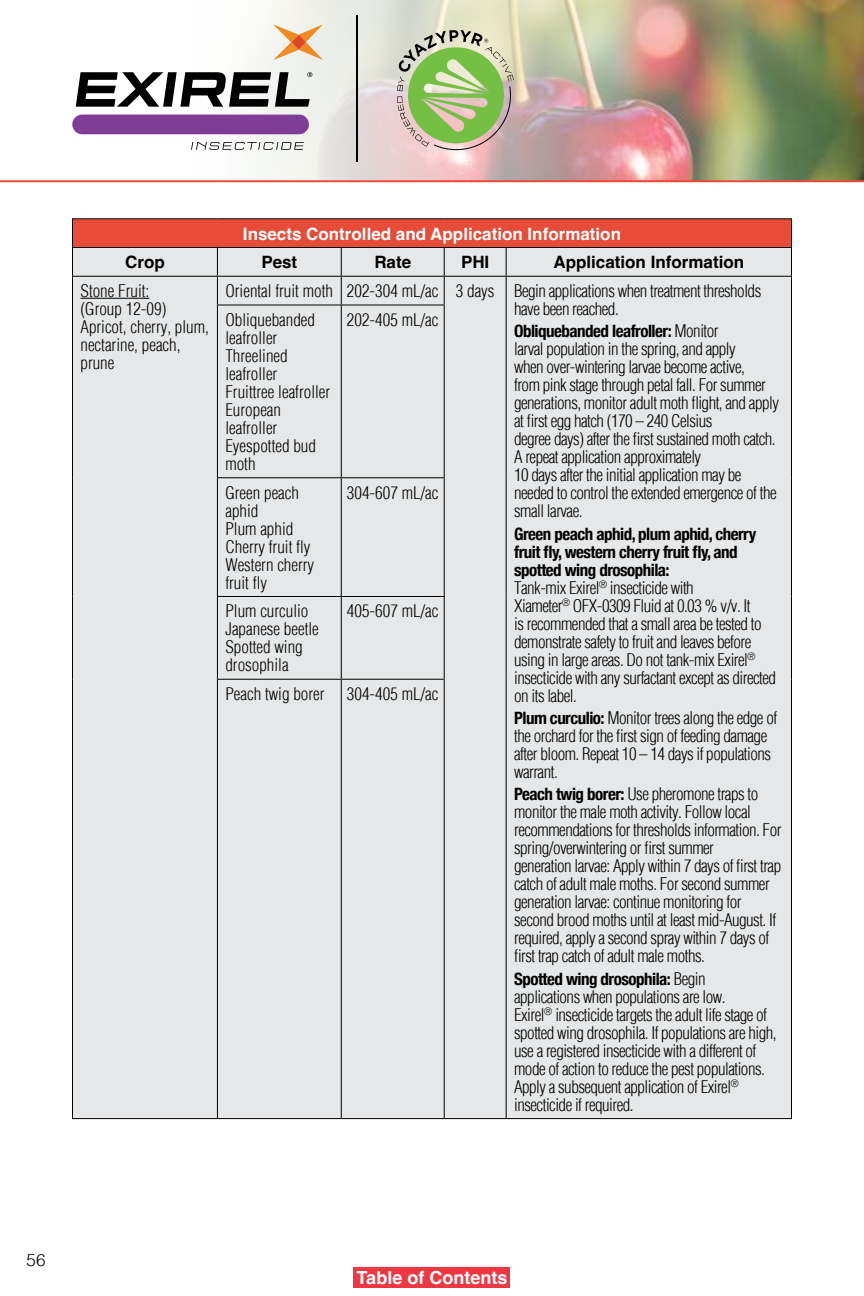
<style>
.page{position:relative;width:864px;height:1296px;background:#fff}
.page>*{position:absolute;margin:0;border:0;box-sizing:border-box;transform-origin:0 0}
.t1{font:700 18px "Helvetica";color:#fff}
.t2{font:300 condensed 17px/18px "Helvetica";letter-spacing:-.03em;color:#000}
.t3{font:300 condensed 17px/18px "Helvetica";color:#000}
.t4{font:700 condensed 17px/18px "Helvetica Neue";letter-spacing:-.03em;color:#000}
.t5{font:700 17px "Helvetica";color:#fff}
.t6{font:700 17px "Helvetica";color:#000}
.t7{font:300 17px "Helvetica";color:#000}
.s1{font-family:"Helvetica";font-weight:300}
.s2{font-family:"Helvetica Neue";font-weight:700}
</style>
<div class="page">
<div style="left:72px;top:219px;width:720px;height:29px;background:#e64c38"></div>
<div style="left:73px;top:248px;width:718px;height:870px;background:#e6e7e8"></div>
<hr style="left:72px;top:218px;width:145px;height:1px;background:#000">
<hr style="left:217px;top:218px;width:124px;height:1px;background:#000">
<hr style="left:341px;top:218px;width:103px;height:1px;background:#000">
<hr style="left:444px;top:218px;width:62px;height:1px;background:#000">
<hr style="left:506px;top:218px;width:286px;height:1px;background:#000">
<hr style="left:72px;top:247px;width:145px;height:1px;background:#000">
<hr style="left:217px;top:247px;width:124px;height:1px;background:#000">
<hr style="left:341px;top:247px;width:103px;height:1px;background:#000">
<hr style="left:444px;top:247px;width:62px;height:1px;background:#000">
<hr style="left:506px;top:247px;width:286px;height:1px;background:#000">
<hr style="left:72px;top:276px;width:145px;height:1px;background:#000">
<svg style="left:72px;top:219px;width:1px;height:86px"></svg>
<hr style="left:217px;top:276px;width:124px;height:1px;background:#000">
<svg style="left:217px;top:248px;width:1px;height:56px"></svg>
<hr style="left:341px;top:276px;width:103px;height:1px;background:#000">
<svg style="left:341px;top:248px;width:1px;height:56px"></svg>
<hr style="left:444px;top:276px;width:62px;height:1px;background:#000">
<svg style="left:444px;top:248px;width:1px;height:56px"></svg>
<hr style="left:506px;top:276px;width:286px;height:1px;background:#000">
<svg style="left:506px;top:248px;width:1px;height:57px"></svg>
<svg style="left:791px;top:219px;width:1px;height:86px"></svg>
<hr style="left:72px;top:305px;width:1px;height:173px;background:#000">
<hr style="left:217px;top:304px;width:124px;height:2px;background:#000">
<hr style="left:217px;top:306px;width:1px;height:171px;background:#000">
<hr style="left:341px;top:304px;width:104px;height:2px;background:#000">
<hr style="left:341px;top:306px;width:1px;height:171px;background:#000">
<hr style="left:444px;top:306px;width:1px;height:171px;background:#000">
<hr style="left:506px;top:305px;width:1px;height:173px;background:#000">
<hr style="left:791px;top:305px;width:1px;height:173px;background:#000">
<hr style="left:72px;top:478px;width:1px;height:118px;background:#000">
<hr style="left:217px;top:477px;width:124px;height:1px;background:#000">
<hr style="left:217px;top:478px;width:1px;height:118px;background:#000">
<hr style="left:341px;top:477px;width:104px;height:1px;background:#000">
<hr style="left:341px;top:478px;width:1px;height:118px;background:#000">
<hr style="left:444px;top:478px;width:1px;height:118px;background:#000">
<hr style="left:506px;top:478px;width:1px;height:118px;background:#000">
<hr style="left:791px;top:478px;width:1px;height:118px;background:#000">
<hr style="left:72px;top:596px;width:1px;height:83px;background:#000">
<hr style="left:217px;top:596px;width:124px;height:1px;background:#000">
<hr style="left:217px;top:597px;width:1px;height:82px;background:#000">
<hr style="left:341px;top:596px;width:104px;height:1px;background:#000">
<hr style="left:341px;top:597px;width:1px;height:82px;background:#000">
<hr style="left:444px;top:597px;width:1px;height:82px;background:#000">
<hr style="left:506px;top:596px;width:1px;height:83px;background:#000">
<hr style="left:791px;top:596px;width:1px;height:83px;background:#000">
<hr style="left:72px;top:679px;width:1px;height:439px;background:#000">
<hr style="left:217px;top:679px;width:124px;height:1px;background:#000">
<hr style="left:217px;top:680px;width:1px;height:438px;background:#000">
<hr style="left:341px;top:679px;width:104px;height:1px;background:#000">
<hr style="left:341px;top:680px;width:1px;height:438px;background:#000">
<hr style="left:444px;top:680px;width:1px;height:438px;background:#000">
<hr style="left:506px;top:679px;width:1px;height:439px;background:#000">
<hr style="left:791px;top:679px;width:1px;height:439px;background:#000">
<hr style="left:72px;top:1118px;width:145px;height:1px;background:#000">
<hr style="left:217px;top:1118px;width:124px;height:1px;background:#000">
<hr style="left:341px;top:1118px;width:103px;height:1px;background:#000">
<hr style="left:444px;top:1118px;width:62px;height:1px;background:#000">
<hr style="left:506px;top:1118px;width:286px;height:1px;background:#000">
<hr style="left:80px;top:298px;width:69px;height:1px;background:#000">
<img style="left:75px;top:0;width:789px;height:180px">
<hr style="left:0;top:180px;width:864px;height:2px;background:#e64c38">
<hr style="left:356px;top:16px;width:1px;height:146px;background:#000">
<svg style="left:397px;top:30px;width:117px;height:120px;background:#adc08c"></svg>
<div style="left:72px;top:115px;width:237px;height:19px;background:#803d97;border-radius:10px"></div>
<svg style="left:76px;top:72px;width:236px;height:35px"></svg>
<svg style="left:191px;top:142px;width:113px;height:8px"></svg>
<svg style="left:273px;top:24px;width:50px;height:36px"></svg>
<div style="left:354px;top:1267px;width:156px;height:20px;background:#ef3742"></div>
<p class="t5" style="left:243px;top:223px;width:380px">Insects Controlled and Application Information</p>
<p class="t6" style="left:125px;top:252px;width:41px">Crop</p>
<p class="t6" style="left:261px;top:252px;width:37px">Pest</p>
<p class="t6" style="left:374px;top:252px;width:38px">Rate</p>
<p class="t6" style="left:461px;top:252px;width:30px">PHI</p>
<p class="t6" style="left:553px;top:252px;width:192px">Application Information</p>
<p class="t3" style="left:80px;top:283px;width:130px">Stone Fruit:<br>(Group 12-09)<br>Apricot, cherry, plum, nectarine, peach, prune</p>
<p class="t2" style="left:514px;top:283px;width:249px;text-indent:-289px">Oriental fruit moth 202-304 mL/ac 3 days Begin applications when treatment thresholds have been reached.</p>
<p class="t3" style="left:225px;top:312px;width:106px">Obliquebanded leafroller<br>Threelined leafroller<br>Fruittree leafroller<br>European leafroller<br>Eyespotted bud moth</p>
<p class="t3" style="left:347px;top:312px;width:93px">202-405 mL/ac</p>
<p class="t3" style="left:225px;top:485px;width:90px">Green peach aphid<br>Plum aphid<br>Cherry fruit fly<br>Western cherry fruit fly</p>
<p class="t3" style="left:347px;top:485px;width:93px">304-607 mL/ac</p>
<p class="t3" style="left:225px;top:604px;width:95px">Plum curculio<br>Japanese beetle<br>Spotted wing drosophila</p>
<p class="t3" style="left:347px;top:604px;width:93px">405-607 mL/ac</p>
<p class="t3" style="left:225px;top:686px;width:101px">Peach twig borer</p>
<p class="t3" style="left:347px;top:686px;width:93px">304-405 mL/ac</p>
<p class="t4" style="left:514px;top:321px;width:206px">Obliquebanded leafroller: <span class="s1">Monitor</span></p>
<p class="t2" style="left:514px;top:342px;width:266px">larval population in the spring, and apply<br>when over-wintering larvae become active,<br>from pink stage through petal fall. For summer generations, monitor adult moth flight, and apply at first egg hatch (170 – 240 Celsius<br>degree days) after the first sustained moth catch.<br>A repeat application approximately<br>10 days after the initial application may be needed to control the extended emergence of the small larvae.</p>
<p class="t4" style="left:514px;top:523px;width:244px">Green peach aphid, plum aphid, cherry fruit fly, western cherry fruit fly, and spotted wing drosophila:</p>
<p class="t2" style="left:514px;top:580px;width:264px">Tank-mix Exirel<sup>®</sup> insecticide with<br>Xiameter<sup>®</sup> OFX-0309 Fluid at 0.03 % v/v. It<br>is recommended that a small area be tested to demonstrate safety to fruit and leaves before using in large areas. Do not tank-mix Exirel<sup>® </sup>insecticide with any surfactant except as directed on its label.</p>
<p class="t2" style="left:514px;top:710px;width:265px"><span class="s2">Plum curculio:</span> Monitor trees along the edge of the orchard for the first sign of feeding damage after bloom. Repeat 10 – 14 days if populations warrant.</p>
<p class="t2" style="left:514px;top:787px;width:269px"><span class="s2">Peach twig borer:</span> Use pheromone traps to monitor the male moth activity. Follow local recommendations for thresholds information. For spring/overwintering or first summer<br>generation larvae: Apply within 7 days of first trap catch of adult male moths. For second summer generation larvae: continue monitoring for second brood moths until at least mid-August. If required, apply a second spray within 7 days of first trap catch of adult male moths.</p>
<p class="t4" style="left:514px;top:968px;width:193px">Spotted wing drosophila: <span class="s1">Begin</span></p>
<p class="t2" style="left:514px;top:989px;width:264px">applications when populations are low.<br>Exirel<sup>®</sup> insecticide targets the adult life stage of spotted wing drosophila. If populations are high, use a registered insecticide with a different of mode of action to reduce the pest populations.<br>Apply a subsequent application of Exirel<sup>® </sup>insecticide if required.</p>
<p class="t7" style="left:27px;top:1246px;width:20px">56</p>
<p class="t1" style="left:357px;top:1267px;width:152px">Table of Contents</p>
</div>
